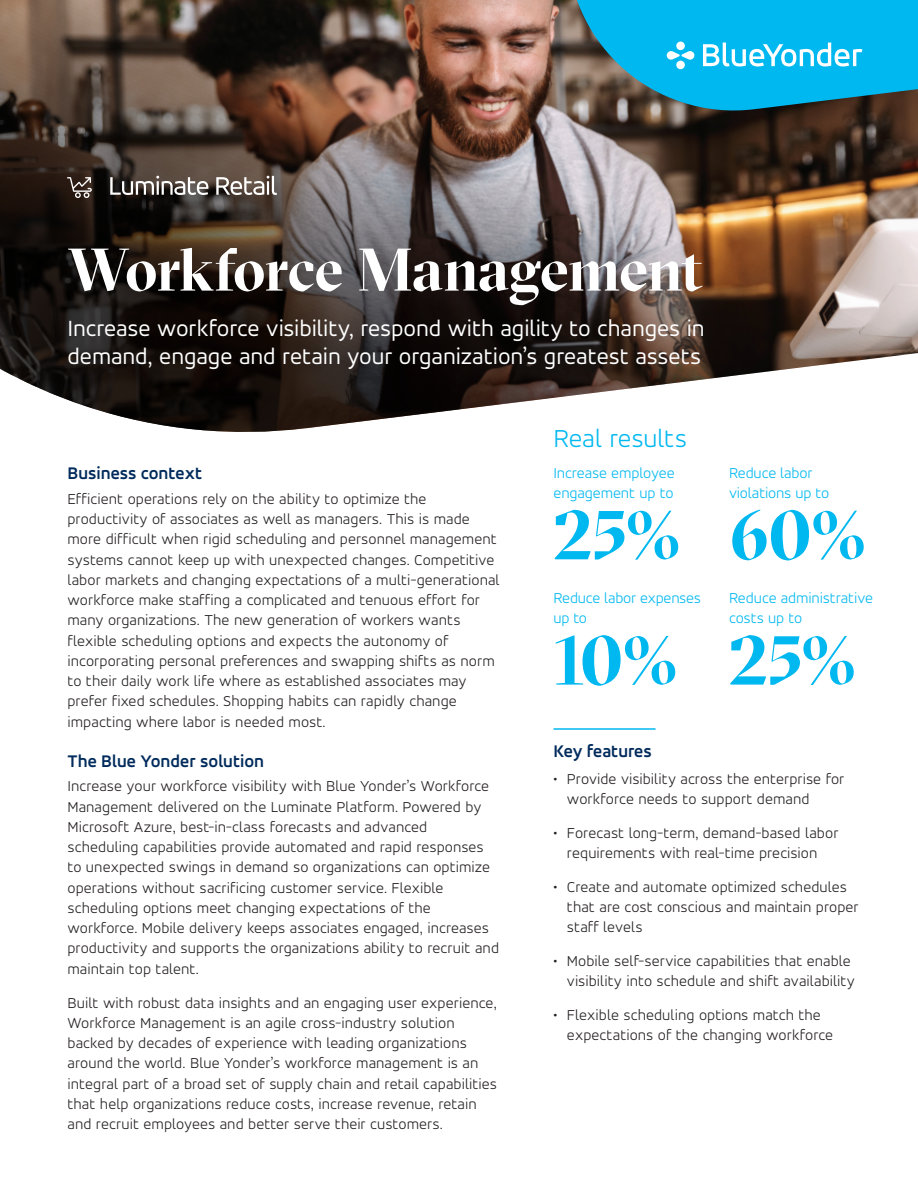
<style>
.page{position:relative;width:918px;height:1188px;background:#fff}
.page>*{position:absolute;margin:0;border:0;box-sizing:border-box;transform-origin:0 0}
.t1{font:700 69px "GT Sectra Display";letter-spacing:-.015em;color:#00b8f0}
.t2{font:700 60px "GT Sectra Display";letter-spacing:-.02em;color:#fff}
.t3{font:300 27px "Accord Alternate";letter-spacing:-.005em;color:#00b8f0}
.t4{font:24px/28.5px "Accord Alternate";color:#fff}
.t5{font:700 18px "Accord Alternate";color:#002b5c}
.t6{font:300 15.75px/20.2px "Accord Alternate";letter-spacing:.005em;color:#231f20}
.t7{font:300 15.75px/20.2px "Accord Alternate";letter-spacing:-.01em;color:#00b8f0}
</style>
<div class="page">
<img style="left:0;top:0;width:918px;height:432px">
<svg style="left:547px;top:0;width:371px;height:112px;background:#25a2c6"></svg>
<hr style="left:554px;top:728px;width:102px;height:2px;background:#00b8f0">
<svg style="left:67px;top:177px;width:25px;height:21px"></svg>
<svg style="left:110px;top:176px;width:98px;height:19px"></svg>
<svg style="left:216px;top:176px;width:61px;height:19px"></svg>
<h2 class="t2" style="left:68px;top:234px;width:637px">Workforce Management</h2>
<h3 class="t4" style="left:68px;top:313px;width:639px">Increase workforce visibility, respond with agility to changes in demand, engage and retain your organization’s greatest assets</h3>
<p class="t5" style="left:68px;top:462px;width:136px">Business context</p>
<p class="t6" style="left:68px;top:488px;width:434px">Efficient operations rely on the ability to optimize the productivity of associates as well as managers. This is made more difficult when rigid scheduling and personnel management systems cannot keep up with unexpected changes. Competitive labor markets and changing expectations of a multi-generational workforce make staffing a complicated and tenuous effort for many organizations. The new generation of workers wants flexible scheduling options and expects the autonomy of incorporating personal preferences and swapping shifts as norm to their daily work life where as established associates may prefer fixed schedules. Shopping habits can rapidly change impacting where labor is needed most.</p>
<p class="t5" style="left:68px;top:750px;width:198px">The Blue Yonder solution</p>
<p class="t6" style="left:68px;top:776px;width:433px">Increase your workforce visibility with Blue Yonder’s Workforce Management delivered on the Luminate Platform. Powered by Microsoft Azure, best-in-class forecasts and advanced scheduling capabilities provide automated and rapid responses to unexpected swings in demand so organizations can optimize operations without sacrificing customer service. Flexible scheduling options meet changing expectations of the workforce. Mobile delivery keeps associates engaged, increases productivity and supports the organizations ability to recruit and maintain top talent.</p>
<p class="t6" style="left:68px;top:992px;width:431px">Built with robust data insights and an engaging user experience, Workforce Management is an agile cross-industry solution backed by decades of experience with leading organizations around the world. Blue Yonder’s workforce management is an integral part of a broad set of supply chain and retail capabilities that help organizations reduce costs, increase revenue, retain and recruit employees and better serve their customers.</p>
<h3 class="t3" style="left:554px;top:422px;width:135px">Real results</h3>
<p class="t7" style="left:554px;top:462px;width:123px">Increase employee engagement up to</p>
<h1 class="t1" style="left:554px;top:494px;width:130px">25%</h1>
<p class="t7" style="left:554px;top:587px;width:149px">Reduce labor expenses up to</p>
<h1 class="t1" style="left:554px;top:620px;width:127px">10%</h1>
<p class="t7" style="left:729px;top:462px;width:102px">Reduce labor violations up to</p>
<h1 class="t1" style="left:729px;top:494px;width:140px">60%</h1>
<p class="t7" style="left:729px;top:587px;width:146px">Reduce administrative costs up to</p>
<h1 class="t1" style="left:729px;top:620px;width:130px">25%</h1>
<p class="t5" style="left:554px;top:740px;width:100px">Key features</p>
<p class="t6" style="left:567px;top:768px;width:279px;text-indent:-13px">• Provide visibility across the enterprise for workforce needs to support demand</p>
<p class="t6" style="left:554px;top:822px;width:286px;text-align:center">• Forecast long-term, demand-based labor requirements with real-time precision</p>
<p class="t6" style="left:567px;top:876px;width:293px;text-indent:-13px">• Create and automate optimized schedules that are cost conscious and maintain proper staff levels</p>
<p class="t6" style="left:554px;top:950px;width:303px;text-align:right">• Mobile self-service capabilities that enable visibility into schedule and shift availability</p>
<p class="t6" style="left:567px;top:1004px;width:268px;text-indent:-13px">• Flexible scheduling options match the expectations of the changing workforce</p>
</div>
